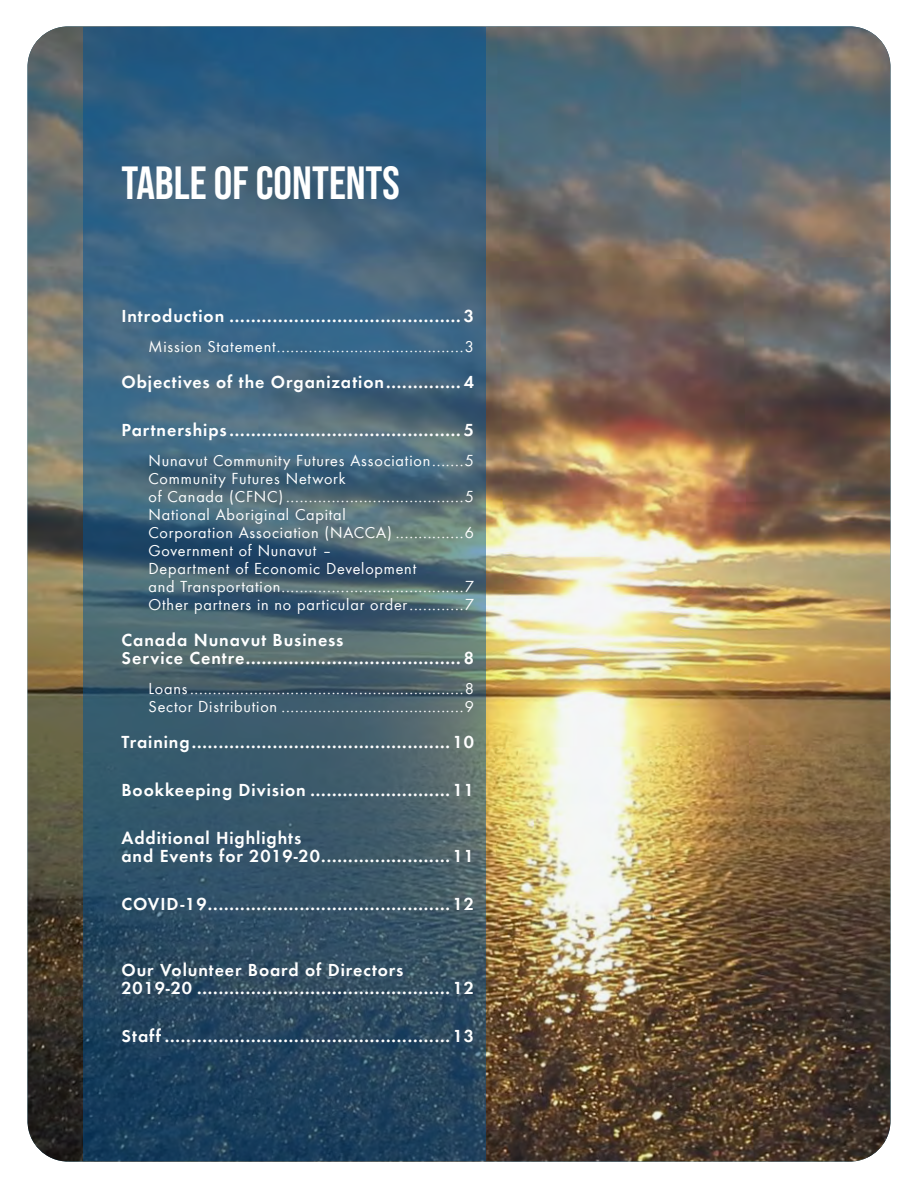
<style>
.page{position:relative;width:918px;height:1188px;background:#fff}
.page>*{position:absolute;margin:0;border:0;box-sizing:border-box;transform-origin:0 0}
.t1{font:700 46.5px "Bebas Neue Pro";color:#fff}
.t2{font:18px/18px "Futura Dem";letter-spacing:.05em;color:#fff}
.t3{font:16.5px/18px "Futura Boo";letter-spacing:.05em;color:#fff}
</style>
<div class="page">
<img style="left:28px;top:26px;width:862px;height:1136px">
<svg style="left:84px;top:27px;width:402px;height:1134px;background:#395c72"></svg>
<h1 class="t1" style="left:122px;top:156px;width:280px">TABLE OF CONTENTS</h1>
<p class="t2" style="left:122px;top:306px;width:354px">Introduction ........................................... 3</p>
<p class="t3" style="left:148px;top:337px;width:327px">Mission Statement.........................................3</p>
<p class="t2" style="left:122px;top:372px;width:354px">Objectives of the Organization.............. 4</p>
<p class="t2" style="left:121px;top:420px;width:354px">Partnerships........................................... 5</p>
<p class="t3" style="left:148px;top:451px;width:327px">Nunavut Community Futures Association.......5<br>Community Futures Network<br>of Canada (CFNC) .......................................5<br>National Aboriginal Capital<br>Corporation Association (NACCA) ...............6<br>Government of Nunavut –<br>Department of Economic Development<br>and Transportation........................................7<br>Other partners in no particular order............7</p>
<p class="t2" style="left:122px;top:630px;width:354px">Canada Nunavut Business<br>Service Centre........................................ 8</p>
<p class="t3" style="left:148px;top:679px;width:327px">Loans............................................................8<br>Sector Distribution ........................................9</p>
<p class="t2" style="left:122px;top:732px;width:354px">Training................................................10</p>
<p class="t2" style="left:122px;top:780px;width:354px">Bookkeeping Division ..........................11</p>
<p class="t2" style="left:122px;top:828px;width:354px">Additional Highlights<br>and Events for 2019-20........................11</p>
<p class="t2" style="left:122px;top:894px;width:354px">COVID-19.............................................12</p>
<p class="t2" style="left:122px;top:960px;width:354px">Our Volunteer Board of Directors<br>2019-20 ...............................................12</p>
<p class="t2" style="left:122px;top:1026px;width:354px">Staff .....................................................13</p>
</div>
